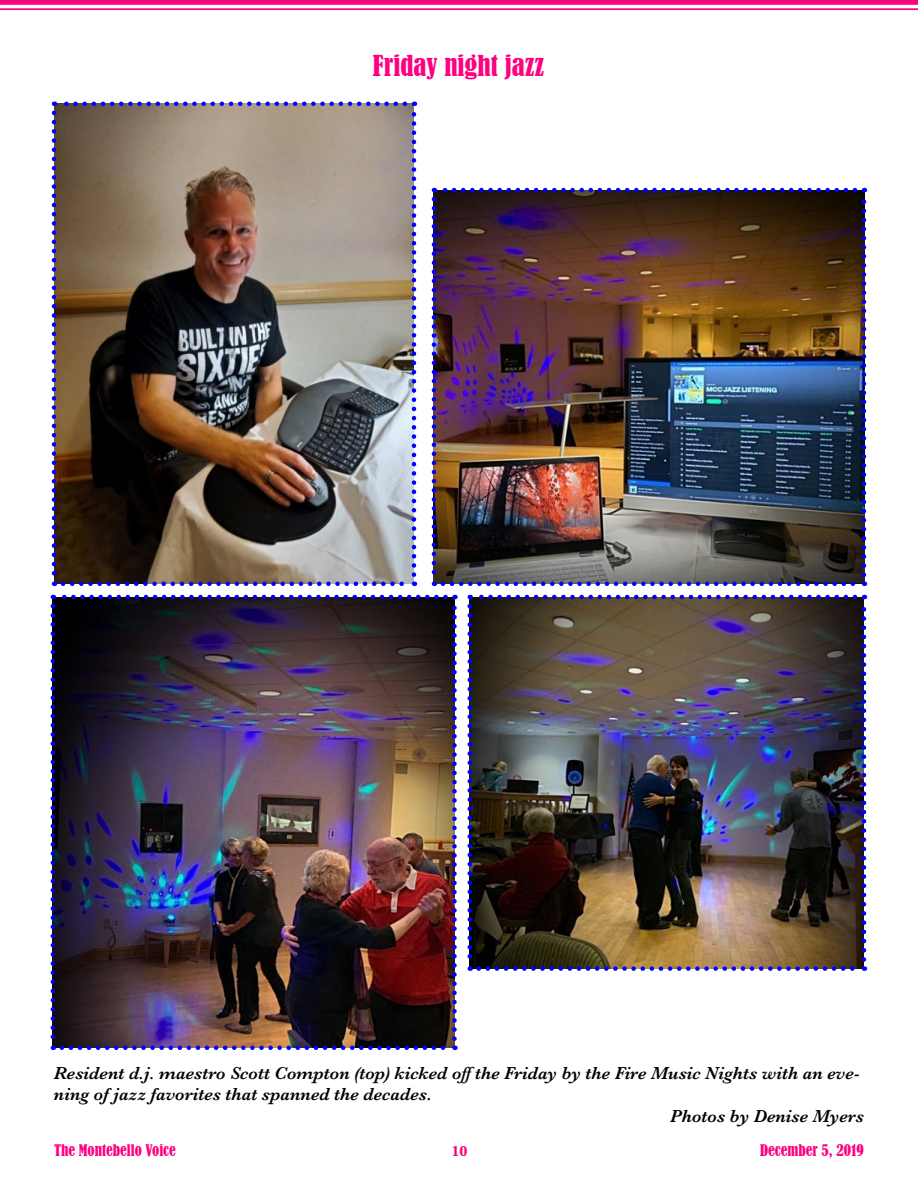
<style>
.page{position:relative;width:918px;height:1188px;background:#fff}
.page>*{position:absolute;margin:0;border:0;box-sizing:border-box;transform-origin:0 0}
.t1{font:condensed 27px "Bernard";color:#ff0080}
.t2{font:italic 600 18px "Baskerville";color:#000}
.t3{font:condensed 15px "Bernard";color:#ff0080}
.t4{font:700 15px "Baskerville";color:#ff0080}
</style>
<div class="page">
<div style="left:0;top:0;width:918px;height:5px;background:#ff0080"></div>
<hr style="left:0;top:8px;width:918px;height:2px;background:#ff0080">
<img style="left:54px;top:104px;width:360px;height:480px">
<svg style="left:52px;top:113px;width:4px;height:473px"></svg>
<svg style="left:63px;top:582px;width:352px;height:4px"></svg>
<svg style="left:412px;top:102px;width:4px;height:473px"></svg>
<svg style="left:54px;top:102px;width:351px;height:4px"></svg>
<img style="left:434px;top:190px;width:430px;height:394px">
<svg style="left:432px;top:199px;width:4px;height:387px;background:#483ea8"></svg>
<svg style="left:443px;top:582px;width:422px;height:4px"></svg>
<svg style="left:862px;top:188px;width:4px;height:387px;background:#38359c"></svg>
<svg style="left:434px;top:188px;width:421px;height:4px"></svg>
<img style="left:53px;top:597px;width:402px;height:451px">
<svg style="left:51px;top:606px;width:4px;height:444px;background:#2c2b95"></svg>
<svg style="left:62px;top:1046px;width:394px;height:4px"></svg>
<svg style="left:452px;top:595px;width:5px;height:444px"></svg>
<svg style="left:53px;top:595px;width:393px;height:4px"></svg>
<img style="left:470px;top:597px;width:394px;height:372px">
<svg style="left:467px;top:606px;width:5px;height:365px"></svg>
<svg style="left:479px;top:966px;width:386px;height:5px"></svg>
<svg style="left:862px;top:595px;width:4px;height:365px"></svg>
<svg style="left:470px;top:595px;width:385px;height:4px"></svg>
<h1 class="t1" style="left:373px;top:50px;width:173px">Friday night jazz</h1>
<p class="t2" style="left:54px;top:1061px;width:807px">Resident d.j. maestro Scott Compton (top) kicked offthe Friday by the Fire Music Nights with an eve-</p>
<p class="t2" style="left:54px;top:1082px;width:379px">ning of jazz favorites that spanned the decades.</p>
<p class="t2" style="left:670px;top:1104px;width:195px">Photos by Denise Myers</p>
<p class="t3" style="left:54px;top:1141px;width:123px">The Montebello Voice</p>
<p class="t4" style="left:452px;top:1140px;width:18px">10</p>
<p class="t3" style="left:760px;top:1141px;width:105px">December 5, 2019</p>
</div>
